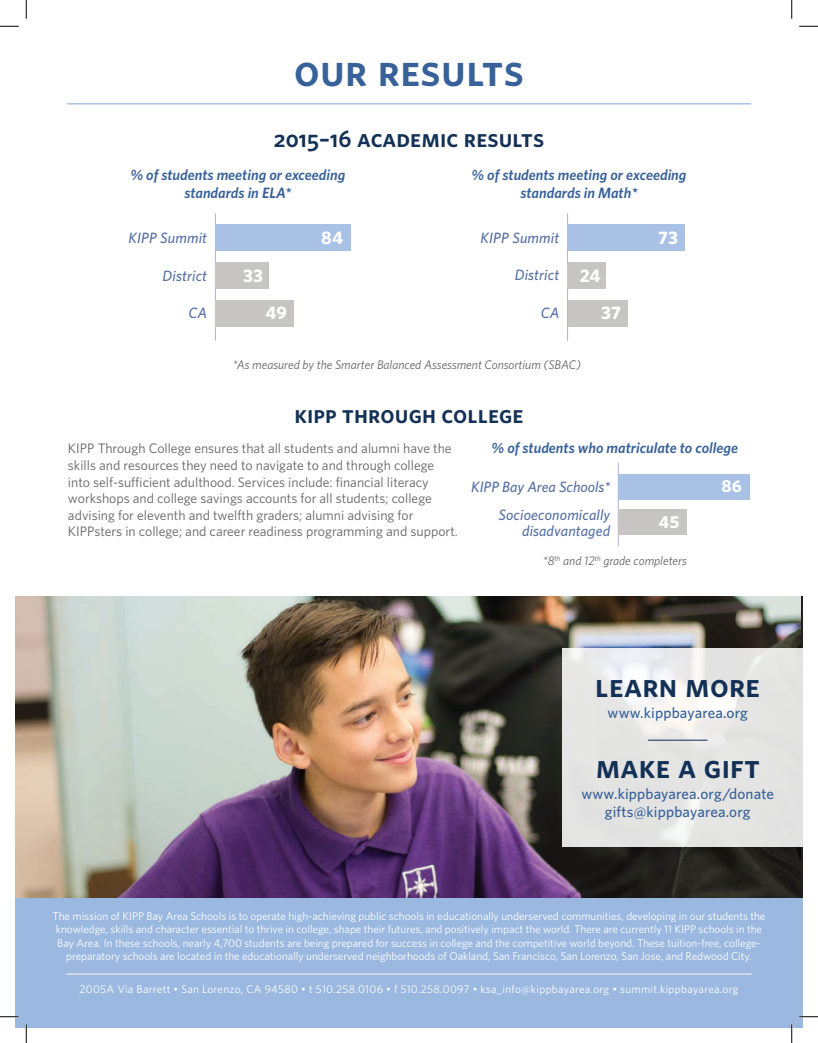
<style>
.page{position:relative;width:818px;height:1043px;background:#fff}
.page>*{position:absolute;margin:0;border:0;box-sizing:border-box;transform-origin:0 0}
.t1{font:45px "Whitney Semibold SC";letter-spacing:.01em;color:#376198}
.t2{font:33px "Whitney Semibold SC";letter-spacing:.01em;color:#133056}
.t3{font:25px "Whitney Semibold SC";letter-spacing:.005em;color:#133056}
.t4{font:700 18.25px "Whitney";color:#fff}
.t5{font:700 17.38px "Whitney";color:#fff}
.t6{font:500 15.12px/18.1px "Whitney";letter-spacing:.01em;color:#376198;text-align:center}
.t7{font:italic 600 15px/18px "Whitney";color:#376198;text-align:center}
.t8{font:italic 500 15px/27.5px "Whitney";letter-spacing:.01em;color:#5670a3;text-align:right}
.t9{font:13.75px/16.5px "Whitney";color:#636366}
.t10{font:italic 12.5px "Whitney";color:#636366}
.t11{font:11.25px/13.5px "Whitney";letter-spacing:-.005em;color:#fff;text-align:center}
.t12{font:11.25px "Whitney";letter-spacing:.025em;color:#fff}
.s1{font-size:23.75px}
</style>
<div class="page">
<hr style="left:67px;top:103px;width:684px;height:1px;background:#9ab8e0">
<hr style="left:215px;top:213px;width:1px;height:127px;background:#b1afd6">
<hr style="left:567px;top:213px;width:1px;height:127px;background:#b1afd6">
<hr style="left:618px;top:463px;width:1px;height:83px;background:#b1afd6">
<div style="left:215px;top:224px;width:135px;height:27px;background:#a8c1e4"></div>
<div style="left:618px;top:474px;width:131px;height:25px;background:#a8c1e4"></div>
<div style="left:567px;top:225px;width:117px;height:26px;background:#a8c1e4"></div>
<div style="left:215px;top:262px;width:53px;height:27px;background:#c7c4c4"></div>
<div style="left:568px;top:300px;width:59px;height:26px;background:#c7c4c4"></div>
<div style="left:215px;top:300px;width:79px;height:26px;background:#c7c4c4"></div>
<div style="left:567px;top:262px;width:38px;height:27px;background:#c7c4c4"></div>
<div style="left:618px;top:509px;width:68px;height:25px;background:#c7c4c4"></div>
<div style="left:15px;top:895px;width:787px;height:133px;background:#9ab8e0"></div>
<img style="left:15px;top:596px;width:785px;height:302px">
<svg style="left:562px;top:648px;width:240px;height:198px;background:#e7e7e6"></svg>
<hr style="left:66px;top:973px;width:685px;height:1px;background:#fef5ed">
<hr style="left:648px;top:739px;width:59px;height:2px;background:#133056">
<svg style="left:0;top:25px;width:19px;height:2px"></svg>
<svg style="left:799px;top:25px;width:19px;height:2px"></svg>
<svg style="left:0;top:1016px;width:19px;height:1px"></svg>
<svg style="left:799px;top:1015px;width:19px;height:2px"></svg>
<svg style="left:25px;top:0;width:2px;height:19px"></svg>
<svg style="left:25px;top:1024px;width:2px;height:18px"></svg>
<svg style="left:791px;top:0;width:1px;height:19px"></svg>
<svg style="left:791px;top:1024px;width:1px;height:18px"></svg>
<h1 class="t1" style="left:294px;top:44px;width:231px">our results</h1>
<h3 class="t3" style="left:274px;top:124px;width:272px"><span class="s1">2015–16</span> academic results</h3>
<h3 class="t7" style="left:471px;top:165px;width:216px">% of students meeting or exceeding standards in Math*</h3>
<h3 class="t7" style="left:130px;top:165px;width:216px">% of students meeting or exceeding standards in ELA*</h3>
<h3 class="t8" style="left:128px;top:223px;width:80px">KIPP Summit</h3>
<h3 class="t8" style="left:480px;top:223px;width:80px">KIPP Summit</h3>
<h3 class="t4" style="left:321px;top:225px;width:23px">84</h3>
<h3 class="t4" style="left:658px;top:225px;width:21px">73</h3>
<h3 class="t4" style="left:243px;top:263px;width:22px">33</h3>
<h3 class="t4" style="left:579px;top:263px;width:22px">24</h3>
<h3 class="t8" style="left:514px;top:261px;width:46px">District</h3>
<h3 class="t8" style="left:163px;top:261px;width:46px">District</h3>
<h3 class="t8" style="left:188px;top:299px;width:20px">CA</h3>
<h3 class="t8" style="left:540px;top:299px;width:20px">CA</h3>
<h3 class="t4" style="left:265px;top:301px;width:23px">49</h3>
<h3 class="t4" style="left:601px;top:301px;width:21px">37</h3>
<p class="t10" style="left:233px;top:356px;width:349px">*As measured by the Smarter Balanced Assessment Consortium (SBAC)</p>
<h3 class="t3" style="left:294px;top:399px;width:231px">kipp through college</h3>
<p class="t9" style="left:68px;top:440px;width:385px">KIPP Through College ensures that all students and alumni have the</p>
<h3 class="t7" style="left:491px;top:438px;width:248px">% of students who matriculate to college</h3>
<p class="t9" style="left:68px;top:456px;width:391px">skills and resources they need to navigate to and through college into self-sufficient adulthood. Services include: financial literacy workshops and college savings accounts for all students; college advising for eleventh and twelfth graders; alumni advising for KIPPsters in college; and career readiness programming and support.</p>
<h3 class="t5" style="left:721px;top:474px;width:22px">86</h3>
<h3 class="t8" style="left:471px;top:473px;width:141px">KIPP Bay Area Schools*<br>Socioeconomically</h3>
<h3 class="t8" style="left:522px;top:517px;width:90px">disadvantaged</h3>
<h3 class="t5" style="left:659px;top:510px;width:22px">45</h3>
<p class="t10" style="left:543px;top:552px;width:145px">*8<sup>th</sup> and 12<sup>th</sup> grade completers</p>
<h2 class="t2" style="left:595px;top:666px;width:166px">learn more</h2>
<h3 class="t6" style="left:607px;top:704px;width:142px">www.kippbayarea.org</h3>
<h2 class="t2" style="left:595px;top:746px;width:166px">make a gift</h2>
<h3 class="t6" style="left:581px;top:784px;width:194px">www.kippbayarea.org/donate gifts@kippbayarea.org</h3>
<p class="t11" style="left:53px;top:909px;width:714px">The mission of KIPP Bay Area Schools is to operate high-achieving public schools in educationally underserved communities, developing in our students the knowledge, skills and character essential to thrive in college, shape their futures, and positively impact the world. There are currently 11 KIPP schools in the Bay Area. In these schools, nearly 4,700 students are being prepared for success in college and the competitive world beyond. These tuition-free, college&shy;preparatory schools are located in the educationally underserved neighborhoods of Oakland, San Francisco, San Lorenzo, San Jose, and Redwood City.</p>
<p class="t12" style="left:79px;top:981px;width:660px">2005A Via Barrett • San Lorenzo, CA 94580 • t 510.258.0106 • f 510.258.0097 • ksa_info@kippbayarea.org • summit.kippbayarea.org</p>
</div>
